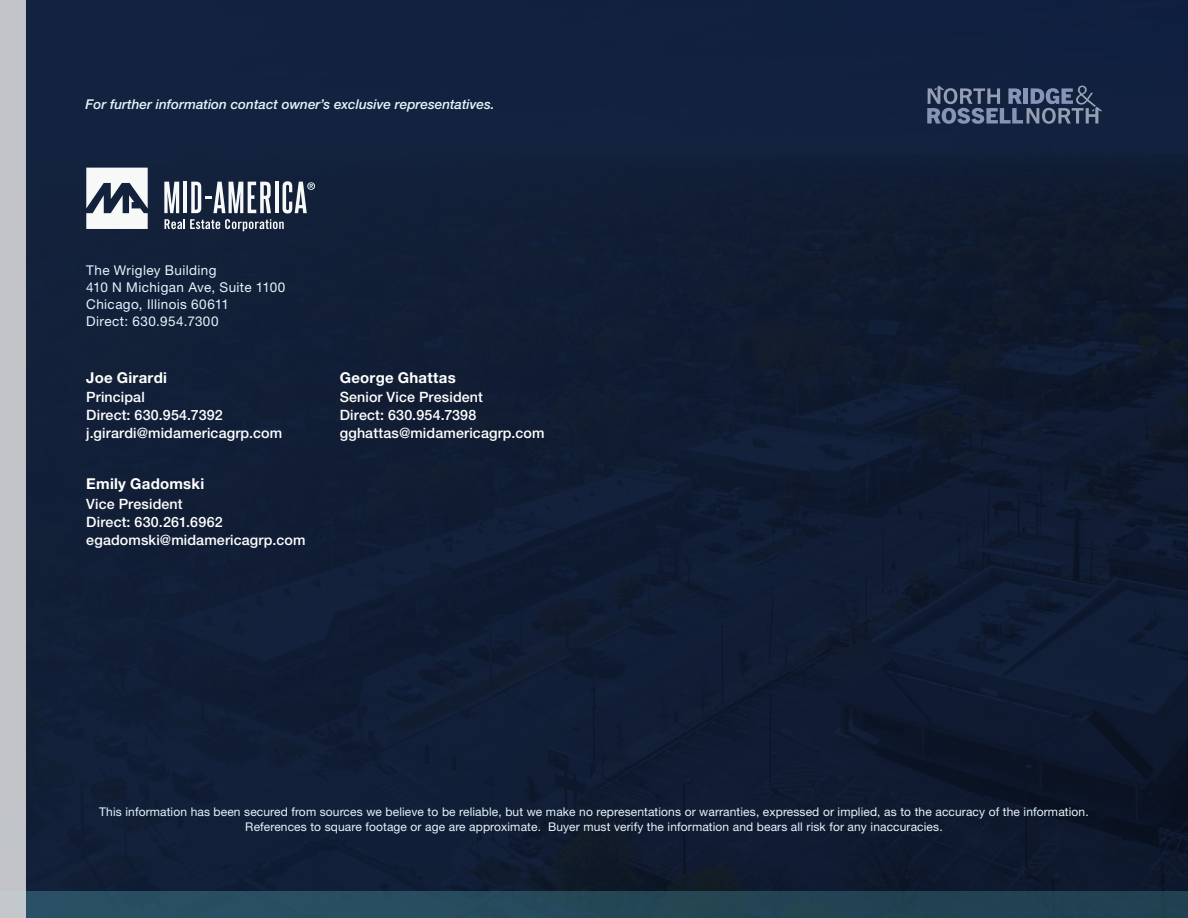
<style>
.page{position:relative;width:1188px;height:918px;background:#fff}
.page>*{position:absolute;margin:0;border:0;box-sizing:border-box;transform-origin:0 0}
.t1{font:700 15px "Helvetica Neue LT Std";letter-spacing:.015em;color:#fff}
.t2{font:500 14.25px/18px "Helvetica Neue LT Std";letter-spacing:.01em;color:#fff}
.t3{font:13.5px/17px "Helvetica Neue LT Std";letter-spacing:.03em;color:#e6f4fc}
.t4{font:italic 500 13.5px "Helvetica Neue LT Std";color:#e6f4fc}
.t5{font:12px/15px "Helvetica Neue LT Std";letter-spacing:.01em;color:#e6f4fc;text-align:center}
</style>
<div class="page">
<img style="left:26px;top:0;width:1162px;height:891px">
<svg style="left:927px;top:86px;width:175px;height:38px;background:#44526e"></svg>
<div style="left:0;top:891px;width:1188px;height:27px;background:linear-gradient(to right,#2a5266,#203f4d)"></div>
<div style="left:0;top:0;width:26px;height:918px;background:#c1c3c7"></div>
<svg style="left:86px;top:168px;width:62px;height:61px"></svg>
<svg style="left:164px;top:181px;width:151px;height:50px"></svg>
<p class="t4" style="left:86px;top:97px;width:411px">For further information contact owner’s exclusive representatives.</p>
<p class="t3" style="left:86px;top:262px;width:201px">The Wrigley Building<br>410 N Michigan Ave, Suite 1100<br>Chicago, Illinois 60611<br>Direct: 630.954.7300</p>
<p class="t1" style="left:86px;top:368px;width:82px">Joe Girardi</p>
<p class="t2" style="left:86px;top:388px;width:197px">Principal<br>Direct: 630.954.7392 j.girardi@midamericagrp.com</p>
<p class="t1" style="left:86px;top:475px;width:119px">Emily Gadomski</p>
<p class="t2" style="left:86px;top:495px;width:221px">Vice President<br>Direct: 630.261.6962 egadomski@midamericagrp.com</p>
<p class="t1" style="left:340px;top:368px;width:117px">George Ghattas</p>
<p class="t2" style="left:340px;top:388px;width:206px">Senior Vice President<br>Direct: 630.954.7398 gghattas@midamericagrp.com</p>
<p class="t5" style="left:99px;top:804px;width:991px">This information has been secured from sources we believe to be reliable, but we make no representations or warranties, expressed or implied, as to the accuracy of the information.<br>References to square footage or age are approximate. Buyer must verify the information and bears all risk for any inaccuracies.</p>
</div>
